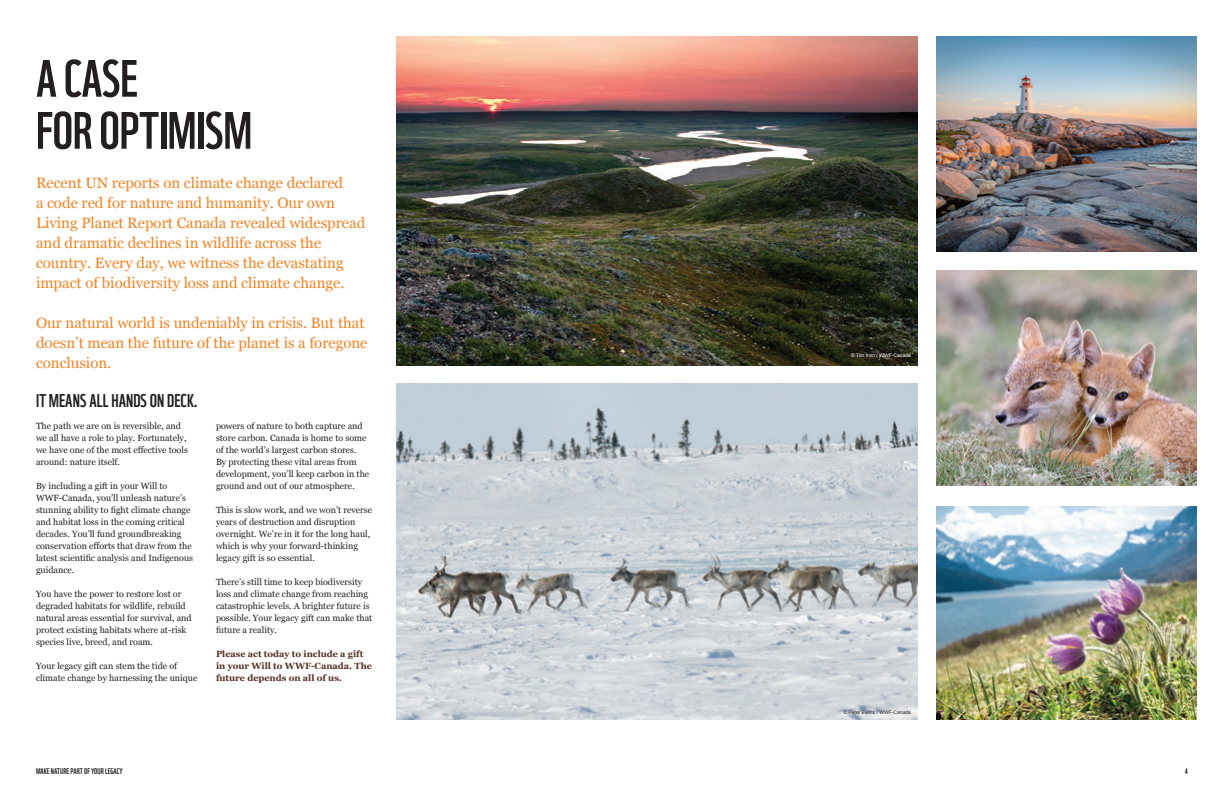
<style>
.page{position:relative;width:1224px;height:792px;background:#fff}
.page>*{position:absolute;margin:0;border:0;box-sizing:border-box;transform-origin:0 0}
.t1{font:51px/52px "WWF";letter-spacing:-.01em;color:#231f20}
.t2{font:18px "WWF";color:#231f20}
.t3{font:15px/20px "Georgia";color:#f58220}
.t4{font:9px/12px "Georgia";color:#231f20}
.t5{font:700 9px/12px "Georgia";color:#542d24}
.t6{font:8px "WWF";color:#231f20}
.t7{font:5px "Arial";color:#231f20}
.t8{font:5px "Arial";color:#fff}
</style>
<div class="page">
<img style="left:396px;top:36px;width:522px;height:330px">
<img style="left:936px;top:36px;width:261px;height:216px">
<img style="left:936px;top:270px;width:261px;height:216px">
<img style="left:936px;top:507px;width:261px;height:213px">
<img style="left:396px;top:384px;width:522px;height:336px">
<p class="t1" style="left:36px;top:50px;width:218px">A CASE<br>FOR OPTIMISM</p>
<p class="t3" style="left:36px;top:173px;width:331px">Recent UN reports on climate change declared<br>a code red for nature and humanity. Our own Living Planet Report Canada revealed widespread and dramatic declines in wildlife across the country. Every day, we witness the devastating impact of biodiversity loss and climate change.</p>
<p class="t3" style="left:36px;top:313px;width:333px">Our natural world is undeniably in crisis. But that doesn’t mean the future of the planet is a foregone conclusion.</p>
<p class="t2" style="left:36px;top:388px;width:163px">IT MEANS ALL HANDS ON DECK.</p>
<p class="t4" style="left:36px;top:419px;width:153px">The path we are on is reversible, and we all have a role to play. Fortunately, we have one of the most effective tools around: nature itself.</p>
<p class="t4" style="left:36px;top:479px;width:159px">By including a gift in your Will to WWF-Canada, you’ll unleash nature’s stunning ability to fight climate change and habitat loss in the coming critical decades. You’ll fund groundbreaking conservation efforts that draw from the latest scientific analysis and Indigenous guidance.</p>
<p class="t4" style="left:36px;top:587px;width:157px">You have the power to restore lost or degraded habitats for wildlife, rebuild natural areas essential for survival, and protect existing habitats where at-risk species live, breed, and roam.</p>
<p class="t4" style="left:36px;top:659px;width:163px">Your legacy gift can stem the tide of climate change by harnessing the unique</p>
<p class="t4" style="left:216px;top:419px;width:155px">powers of nature to both capture and store carbon. Canada is home to some of the world’s largest carbon stores.<br>By protecting these vital areas from development, you’ll keep carbon in the ground and out of our atmosphere.</p>
<p class="t4" style="left:216px;top:503px;width:158px">This is slow work, and we won’t reverse years of destruction and disruption overnight. We’re in it for the long haul, which is why your forward-thinking legacy gift is so essential.</p>
<p class="t4" style="left:216px;top:575px;width:158px">There’s still time to keep biodiversity loss and climate change from reaching catastrophic levels. A brighter future is possible. Your legacy gift can make that future a reality.</p>
<p class="t5" style="left:216px;top:647px;width:157px">Please act today to include a gift in your Will to WWF-Canada. The future depends on all of us.</p>
<p class="t8" style="left:851px;top:352px;width:61px">© Tim Irvin / WWF-Canada</p>
<p class="t7" style="left:843px;top:709px;width:69px">© Peter Ewins / WWF-Canada</p>
<p class="t6" style="left:36px;top:766px;width:88px">MAKE NATURE PART OF YOUR LEGACY</p>
<p class="t6" style="left:1185px;top:766px;width:5px">4</p>
</div>
